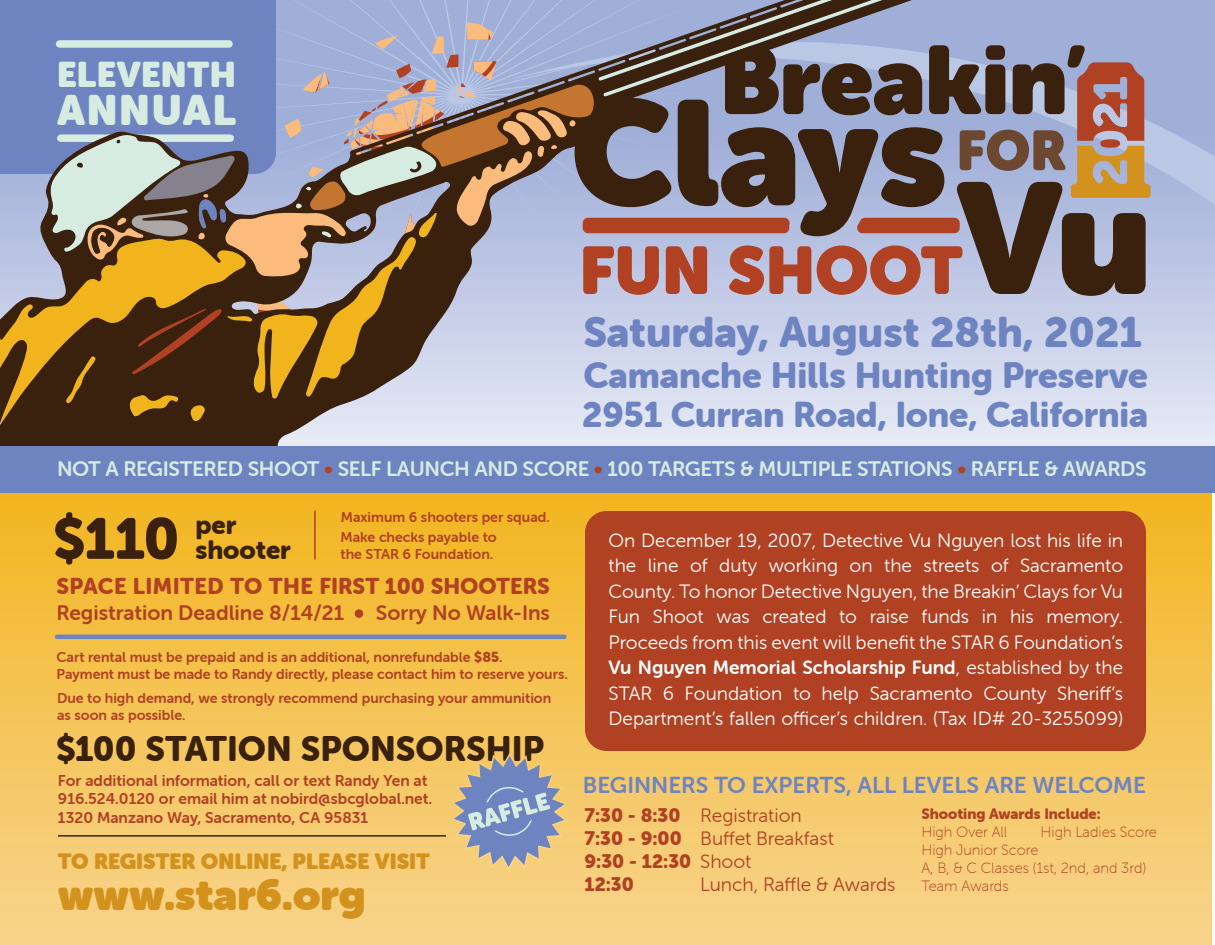
<style>
.page{position:relative;width:1215px;height:945px;background:#fff}
.page>*{position:absolute;margin:0;border:0;box-sizing:border-box;transform-origin:0 0}
.t1{font:43.35px "Museo Sans Rounded";color:#d3911d}
.t2{font:42.15px "Museo Sans Rounded 900";color:#6e84c1}
.t3{font:42px "Museo Sans Rounded";letter-spacing:.04em;color:#d7ece1}
.t4{font:36px "Museo Sans Rounded 900";color:#6e84c1}
.t5{font:35.25px "Museo Sans Rounded 900";letter-spacing:-.005em;color:#6e84c1}
.t6{font:35.25px "Museo Sans Rounded";letter-spacing:.01em;color:#d7ece1}
.t7{font:34.8px "Museo Sans Rounded 900";color:#3a210d}
.t8{font:26.1px/25.3px "Museo Sans Rounded 900";color:#3a210d}
.t9{font:23.1px "Museo Sans Rounded 700";color:#6e84c1}
.t10{font:22.5px "Museo Sans Rounded 900";color:#b04123}
.t11{font:21.75px "Museo Sans Rounded";color:#d3911d}
.t12{font:21px "Museo Sans Rounded 700";letter-spacing:-.015em;color:#d7ece1}
.t13{font:21px "Museo Sans Rounded 700";color:#b04123}
.t14{font:19.2px/25.5px "Museo Sans Rounded 300";color:#fff;text-align:justify}
.t15{font:19.2px/23.1px "Museo Sans Rounded 300";color:#b04123}
.t16{font:19.2px "Museo Sans Rounded 700";color:#fff}
.t17{font:19.2px/23.1px "Museo Sans Rounded 900";color:#b04123}
.t18{font:15.6px/18.8px "Museo Sans Rounded 700";color:#b04123}
.t19{font:14.85px/17.9px "Museo Sans Rounded 100";color:#b04123}
.t20{font:14.85px "Museo Sans Rounded 900";color:#b04123}
.t21{font:14.25px/17.1px "Museo Sans Rounded 700";color:#b04123}
.s1{color:#b04123}
.s2{font-size:57.3px}
.s3{font-family:"Museo Sans Rounded 900"}
.s4{font-family:"Museo Sans Rounded 300"}
</style>
<div class="page">
<svg style="left:928px;top:30px;width:287px;height:417px;background:#c1cbe6"></svg>
<svg style="left:0;top:0;width:928px;height:447px;background:#9c9aa2"></svg>
<div style="left:0;top:461px;width:1212px;height:484px;background:linear-gradient(to bottom,#f1b318,#f8d48e)"></div>
<div style="left:0;top:447px;width:1215px;height:46px;background:#6e84c1"></div>
<div style="left:585px;top:511px;width:561px;height:240px;background:#b04123;border-radius:22px"></div>
<svg style="left:451px;top:753px;width:117px;height:117px;background:#b0aaa1"></svg>
<hr style="left:58px;top:835px;width:388px;height:2px;background:#3a210d">
<div style="left:355px;top:609px;width:8px;height:9px;background:#b04123;border-radius:50%"></div>
<hr style="left:57px;top:635px;width:507px;height:4px;background:#6e84c1">
<svg style="left:50px;top:0;width:1101px;height:422px;background:#978f93"></svg>
<hr style="left:314px;top:511px;width:2px;height:48px;background:#b04123">
<h3 class="t6" style="left:57px;top:54px;width:180px">ELEVENTH</h3>
<h3 class="t3" style="left:57px;top:86px;width:180px">ANNUAL</h3>
<h2 class="t2" style="left:583px;top:309px;width:560px">Saturday, August 28th, 2021</h2>
<h3 class="t4" style="left:583px;top:355px;width:566px">Camanche Hills Hunting Preserve</h3>
<h3 class="t5" style="left:582px;top:394px;width:567px">2951 Curran Road, Ione, California</h3>
<p class="t12" style="left:57px;top:457px;width:1091px">NOT A REGISTERED SHOOT <span class="s1">•</span> SELF LAUNCH AND SCORE <span class="s1">•</span> 100 TARGETS &amp; MULTIPLE STATIONS <span class="s1">•</span> RAFFLE &amp; AWARDS</p>
<p class="t21" style="left:341px;top:506px;width:211px;line-height:20.5px">Maximum 6 shooters per squad.<br>Make checks payable to</p>
<p class="t21" style="left:341px;top:546px;width:154px">the STAR 6 Foundation.</p>
<h3 class="t8" style="left:53px;top:512px;width:239px;text-indent:142px">per <span class="s2">$110</span> shooter</h3>
<p class="t10" style="left:56px;top:573px;width:495px">SPACE LIMITED TO THE FIRST 100 SHOOTERS</p>
<p class="t13" style="left:56px;top:601px;width:289px">Registration Deadline 8/14/21</p>
<p class="t13" style="left:376px;top:601px;width:176px">Sorry No Walk-Ins</p>
<p class="t21" style="left:57px;top:648px;width:513px">Cart rental must be prepaid and is an additional, nonrefundable <span class="s3">$85</span>.<br>Payment must be made to Randy directly, please contact him to reserve yours.</p>
<p class="t21" style="left:57px;top:690px;width:496px">Due to high demand, we strongly recommend purchasing your ammunition as soon as possible.</p>
<h3 class="t7" style="left:56px;top:729px;width:490px">$100 STATION SPONSORSHIP</h3>
<p class="t18" style="left:58px;top:771px;width:376px">For additional information, call or text Randy Yen at<br>916.524.0120 or email him at nobird@sbcglobal.net.<br>1320 Manzano Way, Sacramento, CA 95831</p>
<p class="t11" style="left:58px;top:848px;width:374px">TO REGISTER ONLINE, PLEASE VISIT</p>
<h1 class="t1" style="left:58px;top:869px;width:310px">www.star6.org</h1>
<p class="t14" style="left:609px;top:528px;width:516px">On December 19, 2007, Detective Vu Nguyen lost his life in the line of duty working on the streets of Sacramento County. To honor Detective Nguyen, the Breakin’ Clays for Vu Fun Shoot was created to raise funds in his memory.<br>Proceeds from this event will benefit the STAR 6 Foundation’s</p>
<p class="t16" style="left:609px;top:657px;width:516px">Vu Nguyen Memorial Scholarship Fund<span class="s4">, established by the</span></p>
<p class="t14" style="left:609px;top:681px;width:516px">STAR 6 Foundation to help Sacramento County Sheriff’s<br>Department’s fallen officer’s children. (Tax ID# 20-3255099)</p>
<p class="t9" style="left:583px;top:772px;width:564px">BEGINNERS TO EXPERTS, ALL LEVELS ARE WELCOME</p>
<p class="t15" style="left:584px;top:804px;width:251px"><span class="s3">7:30 - 8:30</span> Registration<br><span class="s3">7:30 - 9:00</span> Buffet Breakfast</p>
<p class="t17" style="left:584px;top:850px;width:168px">9:30 - 12:30 <span class="s4">Shoot<br></span>12:30</p>
<p class="t15" style="left:700px;top:873px;width:197px">Lunch, Raffle &amp; Awards</p>
<p class="t20" style="left:921px;top:806px;width:181px">Shooting Awards Include:</p>
<p class="t19" style="left:921px;top:823px;width:87px">High Over All</p>
<p class="t19" style="left:1041px;top:823px;width:118px">High Ladies Score</p>
<p class="t19" style="left:921px;top:841px;width:226px">High Junior Score<br>A, B, &amp; C Classes (1st, 2nd, and 3rd)<br>Team Awards</p>
</div>
